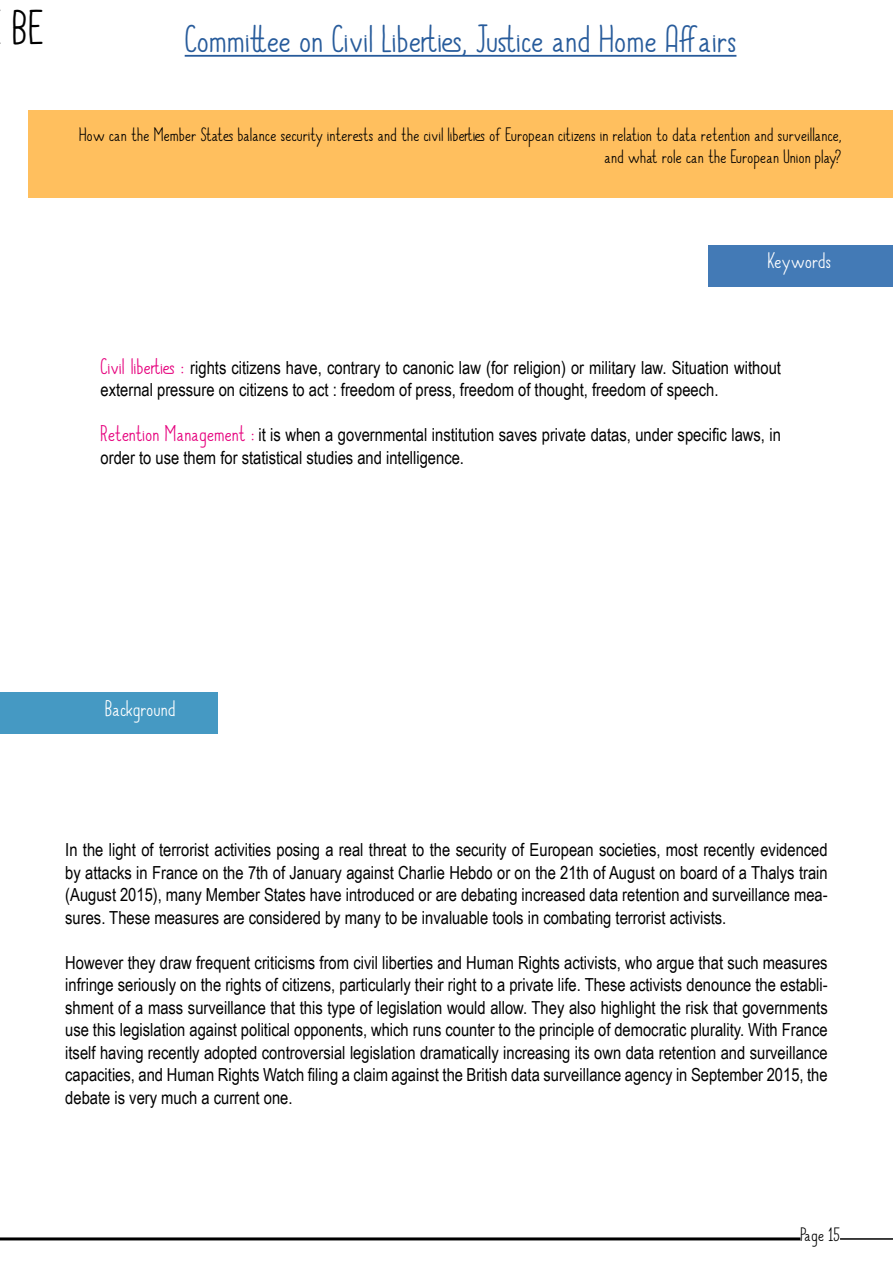
<style>
.page{position:relative;width:893px;height:1263px;background:#fff}
.page>*{position:absolute;margin:0;border:0;box-sizing:border-box;transform-origin:0 0}
.t1{font:45px "Always Together";color:#000}
.t2{font:36px "Always Together";letter-spacing:.025em;color:#275b9b}
.t3{font:21px "Always Together";letter-spacing:.025em;color:#fff}
.t4{font:18px/22.5px "Arial Narrow";color:#000;text-align:justify}
.t5{font:18px/21.6px "Always Together";letter-spacing:.025em;color:#000;text-align:right}
.s1{font-family:"Always Together";font-size:21px;color:#e6007d}
</style>
<div class="page">
<div style="left:0;top:692px;width:218px;height:41px;background:#4599c3"></div>
<div style="left:28px;top:110px;width:865px;height:87px;background:#ffbf5e"></div>
<hr style="left:185px;top:55px;width:551px;height:2px;background:#275b9b">
<hr style="left:0;top:1237px;width:800px;height:3px;background:#000">
<hr style="left:840px;top:1238px;width:53px;height:2px;background:#000">
<div style="left:708px;top:245px;width:185px;height:41px;background:#437ab6"></div>
<h1 class="t1" style="left:12px;top:-7px;width:33px">BE</h1>
<h2 class="t2" style="left:185px;top:11px;width:553px">Committee on Civil Liberties, Justice and Home Affairs</h2>
<p class="t5" style="left:79px;top:124px;width:763px">How can the Member States balance security interests and the civil liberties of European citizens in relation to data retention and surveillance, and what role can the European Union play?</p>
<p class="t3" style="left:768px;top:244px;width:65px">Keywords</p>
<p class="t4" style="left:101px;top:355px;width:682px"><span class="s1">Civil liberties :</span> rights citizens have, contrary to canonic law (for religion) or military law. Situation without external pressure on citizens to act : freedom of press, freedom of thought, freedom of speech.</p>
<p class="t4" style="left:101px;top:423px;width:682px"><span class="s1">Retention Management :</span> it is when a governmental institution saves private datas, under specific laws, in order to use them for statistical studies and intelligence.</p>
<p class="t3" style="left:105px;top:692px;width:72px">Background</p>
<p class="t4" style="left:65px;top:838px;width:764px">In the light of terrorist activities posing a real threat to the security of European societies, most recently evidenced by attacks in France on the 7th of January against Charlie Hebdo or on the 21th of August on board of a Thalys train (August 2015), many Member States have introduced or are debating increased data retention and surveillance mea&shy;sures. These measures are considered by many to be invaluable tools in combating terrorist activists.</p>
<p class="t4" style="left:65px;top:950px;width:764px">However they draw frequent criticisms from civil liberties and Human Rights activists, who argue that such measures infringe seriously on the rights of citizens, particularly their right to a private life. These activists denounce the establi&shy;shment of a mass surveillance that this type of legislation would allow. They also highlight the risk that governments use this legislation against political opponents, which runs counter to the principle of democratic plurality. With France itself having recently adopted controversial legislation dramatically increasing its own data retention and surveillance capacities, and Human Rights Watch filing a claim against the British data surveillance agency in September 2015, the debate is very much a current one.</p>
<p class="t5" style="left:801px;top:1223px;width:41px">Page 15</p>
</div>
